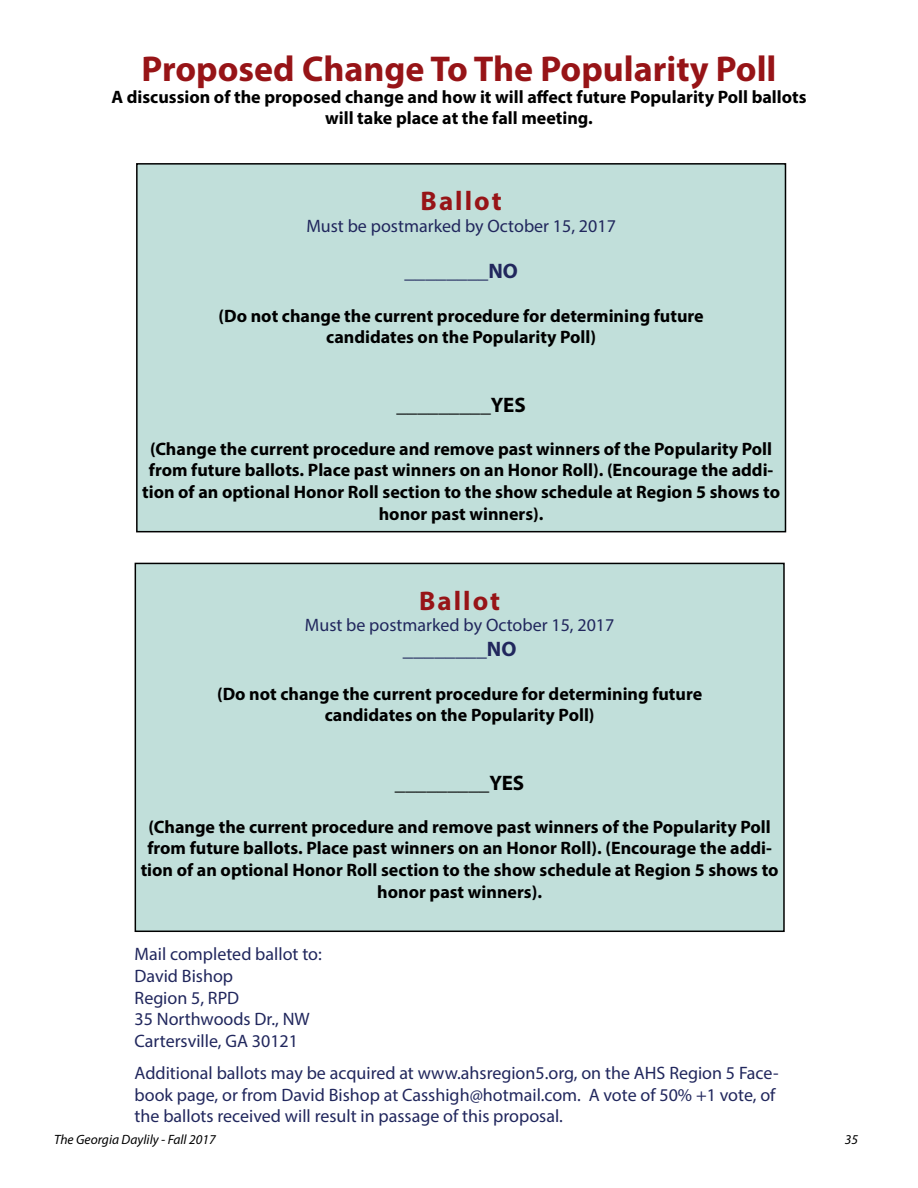
<style>
.page{position:relative;width:918px;height:1188px;background:#fff}
.page>*{position:absolute;margin:0;border:0;box-sizing:border-box;transform-origin:0 0}
.t1{font:700 36px "Myriad Pro";color:#971417}
.t2{font:700 27px "Myriad Pro";letter-spacing:.075em;color:#971417}
.t3{font:700 21px "Myriad Pro";letter-spacing:-.01em;color:#000}
.t4{font:700 21px "Myriad Pro";color:#21275d}
.t5{font:700 18px/21.6px "Myriad Pro";color:#000;text-align:center}
.t6{font:18px/21.6px "Myriad Pro";color:#21275d}
.t7{font:italic 13.5px "Myriad Pro";color:#000}
</style>
<div class="page">
<div style="left:137px;top:164px;width:648px;height:368px;background:#c1dfda"></div>
<div style="left:136px;top:163px;width:650px;height:369px;border:2px solid #000"></div>
<div style="left:135px;top:563px;width:649px;height:368px;background:#c1dfda"></div>
<div style="left:135px;top:563px;width:650px;height:369px;border:2px solid #000"></div>
<h1 class="t1" style="left:142px;top:45px;width:637px">Proposed Change To The Popularity Poll</h1>
<p class="t5" style="left:111px;top:85px;width:697px">A discussion of the proposed change and how it will affect future Popularity Poll ballots will take place at the fall meeting.</p>
<h2 class="t2" style="left:421px;top:183px;width:83px">Ballot</h2>
<p class="t6" style="left:306px;top:215px;width:311px">Must be postmarked by October 15, 2017</p>
<p class="t4" style="left:404px;top:258px;width:115px">________NO</p>
<p class="t5" style="left:219px;top:304px;width:487px">(Do not change the current procedure for determining future candidates on the Popularity Poll)</p>
<p class="t3" style="left:396px;top:391px;width:131px">_________YES</p>
<p class="t5" style="left:142px;top:437px;width:639px">(Change the current procedure and remove past winners of the Popularity Poll from future ballots. Place past winners on an Honor Roll). (Encourage the addi&shy;tion of an optional Honor Roll section to the show schedule at Region 5 shows to honor past winners).</p>
<h2 class="t2" style="left:419px;top:583px;width:83px">Ballot</h2>
<p class="t6" style="left:305px;top:614px;width:311px">Must be postmarked by October 15, 2017</p>
<p class="t4" style="left:403px;top:636px;width:115px">________NO</p>
<p class="t5" style="left:217px;top:682px;width:487px">(Do not change the current procedure for determining future candidates on the Popularity Poll)</p>
<p class="t3" style="left:395px;top:769px;width:131px">_________YES</p>
<p class="t5" style="left:141px;top:815px;width:639px">(Change the current procedure and remove past winners of the Popularity Poll from future ballots. Place past winners on an Honor Roll). (Encourage the addi&shy;tion of an optional Honor Roll section to the show schedule at Region 5 shows to honor past winners).</p>
<p class="t6" style="left:135px;top:943px;width:189px">Mail completed ballot to:<br>David Bishop<br>Region 5, RPD<br>35 Northwoods Dr., NW<br>Cartersville, GA 30121</p>
<p class="t6" style="left:135px;top:1062px;width:646px">Additional ballots may be acquired at www.ahsregion5.org, on the AHS Region 5 Face&shy;book page, or from David Bishop at Casshigh@hotmail.com. A vote of 50% +1 vote, of the ballots received will result in passage of this proposal.</p>
<p class="t7" style="left:54px;top:1131px;width:163px">The Georgia Daylily - Fall 2017</p>
<p class="t7" style="left:845px;top:1131px;width:15px">35</p>
</div>
